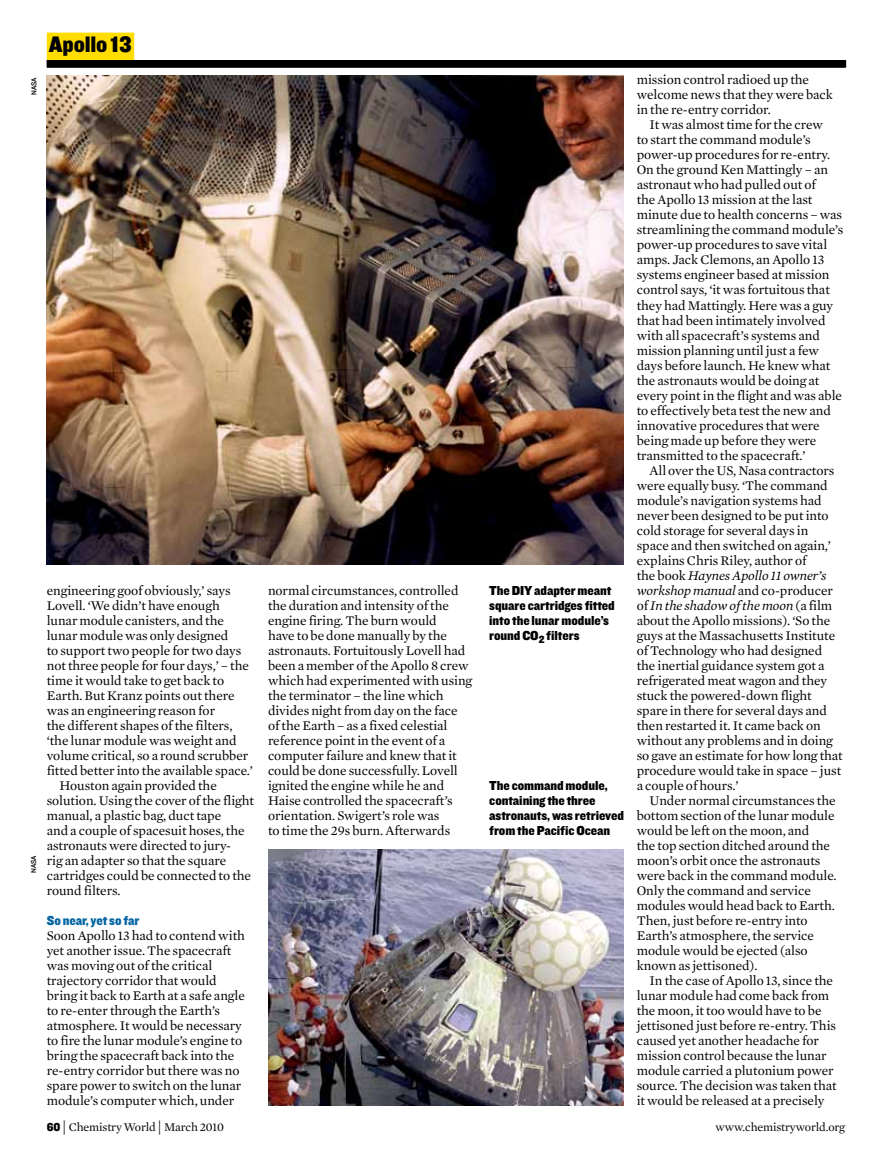
<style>
.page{position:relative;width:892px;height:1170px;background:#fff}
.page>*{position:absolute;margin:0;border:0;box-sizing:border-box;transform-origin:0 0}
.t1{font:23.25px "Knockout HTF71 Full Middlewt";letter-spacing:-.01em;color:#000}
.t2{font:13.5px/15px "Mercury News HTF1 Roman";letter-spacing:-.005em;color:#000}
.t3{font:13.5px/15px "Knockout HTF71 Full Middlewt";letter-spacing:-.005em;color:#000}
.t4{font:13.5px/15px "Mercury News HTF1 Italic";letter-spacing:-.005em;color:#000}
.t5{font:13.5px "Knockout HTF71 Full Middlewt";letter-spacing:-.005em;color:#0063a1}
.t6{font:12px "Mercury News HTF1 Roman";letter-spacing:-.01em;color:#000}
.t7{font:7.5px "Knockout HTF31 Junior Middle";letter-spacing:-.01em;color:#000}
.s1{font-family:"Mercury News HTF1 Roman"}
.s2{font-family:"Knockout HTF71 Full Middlewt"}
.s3{font-size:15px}
</style>
<div class="page">
<div style="left:47px;top:33px;width:87px;height:27px;background:#fd0"></div>
<div style="left:47px;top:60px;width:798px;height:8px;background:#000"></div>
<img style="left:47px;top:75px;width:577px;height:489px">
<img style="left:268px;top:849px;width:356px;height:255px">
<p class="t7" style="left:30px;top:95px;width:19px;rotate:-90deg">NASA</p>
<p class="t7" style="left:30px;top:872px;width:19px;rotate:-90deg">NASA</p>
<h1 class="t1" style="left:49px;top:32px;width:85px">Apollo 13</h1>
<p class="t2" style="left:47px;top:582px;width:185px">engineering goof obviously,’ says</p>
<p class="t2" style="left:47px;top:597px;width:175px">Lovell. ‘We didn’t have enough</p>
<p class="t2" style="left:47px;top:612px;width:179px">lunar module canisters, and the</p>
<p class="t2" style="left:47px;top:627px;width:183px">lunar module was only designed</p>
<p class="t2" style="left:47px;top:642px;width:196px">to support two people for two days</p>
<p class="t2" style="left:47px;top:657px;width:204px">not three people for four days,’ – the</p>
<p class="t2" style="left:47px;top:672px;width:179px">time it would take to get back to</p>
<p class="t2" style="left:47px;top:687px;width:189px">Earth. But Kranz points out there</p>
<p class="t2" style="left:47px;top:702px;width:170px">was an engineering reason for</p>
<p class="t2" style="left:47px;top:717px;width:187px">the different shapes of the filters,</p>
<p class="t2" style="left:47px;top:732px;width:191px">‘the lunar module was weight and</p>
<p class="t2" style="left:47px;top:747px;width:203px">volume critical, so a round scrubber</p>
<p class="t2" style="left:47px;top:762px;width:208px">fitted better into the available space.’</p>
<p class="t2" style="left:60px;top:777px;width:159px">Houston again provided the</p>
<p class="t2" style="left:47px;top:792px;width:209px">solution. Using the cover of the flight</p>
<p class="t2" style="left:47px;top:807px;width:176px">manual, a plastic bag, duct tape</p>
<p class="t2" style="left:47px;top:822px;width:199px">and a couple of spacesuit hoses, the</p>
<p class="t2" style="left:47px;top:837px;width:186px">astronauts were directed to jury-</p>
<p class="t2" style="left:47px;top:852px;width:181px">rig an adapter so that the square</p>
<p class="t2" style="left:47px;top:867px;width:206px">cartridges could be connected to the</p>
<p class="t2" style="left:47px;top:882px;width:75px">round filters.</p>
<p class="t5" style="left:47px;top:913px;width:94px">So near, yet so far</p>
<p class="t2" style="left:47px;top:927px;width:200px">Soon Apollo 13 had to contend with yet another issue. The spacecraft was moving out of the critical trajectory corridor that would bring it back to Earth at a safe angle to re-enter through the Earth’s atmosphere. It would be necessary to fire the lunar module’s engine to bring the spacecraft back into the re-entry corridor but there was no spare power to switch on the lunar module’s computer which, under</p>
<p class="t2" style="left:268px;top:582px;width:206px">normal circumstances, controlled the duration and intensity of the engine firing. The burn would<br>have to be done manually by the astronauts. Fortuitously Lovell had been a member of the Apollo 8 crew which had experimented with using the terminator – the line which divides night from day on the face of the Earth – as a fixed celestial reference point in the event of a computer failure and knew that it could be done successfully. Lovell ignited the engine while he and<br>Haise controlled the spacecraft’s orientation. Swigert’s role was<br>to time the 29s burn. Afterwards</p>
<p class="t3" style="left:489px;top:583px;width:127px">The DIY adapter meant square cartridges fitted into the lunar module’s round CO<sub>2</sub> filters</p>
<p class="t3" style="left:489px;top:778px;width:136px">The command module, containing the three astronauts, was retrieved from the Pacific Ocean</p>
<p class="t2" style="left:637px;top:72px;width:198px">mission control radioed up the welcome news that they were back in the re-entry corridor.</p>
<p class="t2" style="left:637px;top:117px;width:208px;text-indent:13px">It was almost time for the crew<br>to start the command module’s power-up procedures for re-entry.<br>On the ground Ken Mattingly – an astronaut who had pulled out of<br>the Apollo 13 mission at the last minute due to health concerns – was streamlining the command module’s power-up procedures to save vital amps. Jack Clemons, an Apollo 13 systems engineer based at mission control says, ‘it was fortuitous that they had Mattingly. Here was a guy that had been intimately involved with all spacecraft’s systems and mission planning until just a few days before launch. He knew what the astronauts would be doing at every point in the flight and was able to effectively beta test the new and innovative procedures that were being made up before they were transmitted to the spacecraft.’</p>
<p class="t2" style="left:637px;top:462px;width:199px;text-indent:13px">All over the US, Nasa contractors were equally busy. ‘The command module’s navigation systems had never been designed to be put into cold storage for several days in space and then switched on again,’ explains Chris Riley, author of</p>
<p class="t4" style="left:637px;top:567px;width:198px"><span class="s1">the book</span> Haynes Apollo 11 owner’s workshop manual <span class="s1">and co-producer of</span> In the shadow of the moon <span class="s1">(a film</span></p>
<p class="t2" style="left:637px;top:612px;width:208px">about the Apollo missions). ‘So the guys at the Massachusetts Institute of Technology who had designed the inertial guidance system got a refrigerated meat wagon and they stuck the powered-down flight spare in there for several days and then restarted it. It came back on without any problems and in doing so gave an estimate for how long that procedure would take in space – just a couple of hours.’</p>
<p class="t2" style="left:637px;top:792px;width:201px;text-indent:13px">Under normal circumstances the bottom section of the lunar module would be left on the moon, and<br>the top section ditched around the moon’s orbit once the astronauts were back in the command module.<br>Only the command and service modules would head back to Earth.<br>Then, just before re-entry into<br>Earth’s atmosphere, the service module would be ejected (also known as jettisoned).</p>
<p class="t2" style="left:637px;top:972px;width:201px;text-indent:13px">In the case of Apollo 13, since the lunar module had come back from the moon, it too would have to be jettisoned just before re-entry. This caused yet another headache for mission control because the lunar module carried a plutonium power source. The decision was taken that it would be released at a precisely</p>
<p class="t6" style="left:47px;top:1119px;width:179px"><span class="s2">60</span><span class="s3">|</span> Chemistry World <span class="s3">|</span> March 2010</p>
<p class="t6" style="left:716px;top:1120px;width:131px">www.chemistryworld.org</p>
</div>
